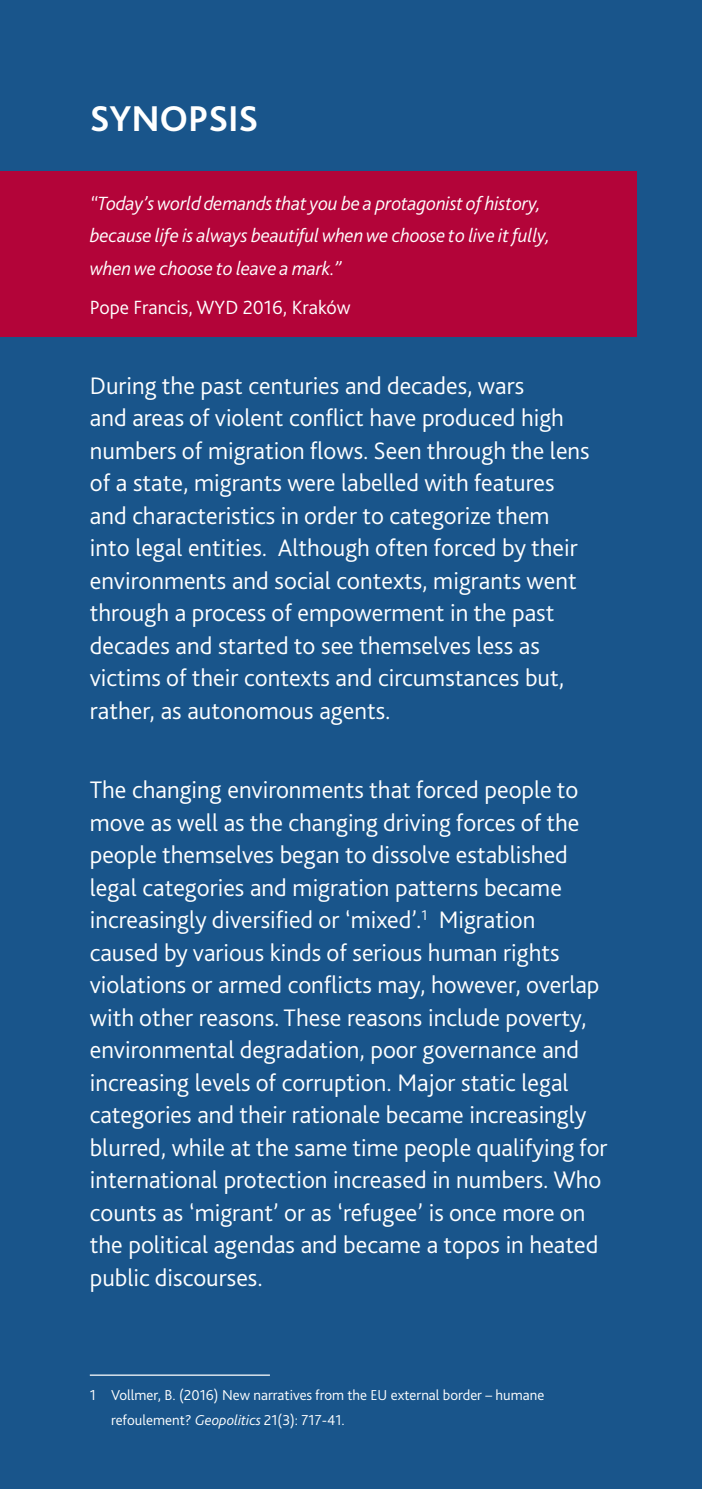
<style>
.page{position:relative;width:702px;height:1489px;background:#fff}
.page>*{position:absolute;margin:0;border:0;box-sizing:border-box;transform-origin:0 0}
.t1{font:700 37.5px "Bliss 2";letter-spacing:-.005em;color:#fff}
.t2{font:300 25px/32.5px "Bliss 2";color:#fff}
.t3{font:italic 300 20px/32.5px "Bliss 2";letter-spacing:-.01em;color:#fff}
.t4{font:300 20px "Bliss 2";color:#fff}
.t5{font:300 15px/25px "Bliss 2";color:#fff}
.s1{font-style:italic}
</style>
<div class="page">
<div style="left:0;top:0;width:702px;height:1488px;background:#19558b"></div>
<div style="left:0;top:171px;width:637px;height:165px;background:#b30439"></div>
<hr style="left:90px;top:1374px;width:180px;height:1px;background:#fff">
<h1 class="t1" style="left:90px;top:95px;width:170px">SYNOPSIS</h1>
<p class="t3" style="left:90px;top:186px;width:462px">“Today’s world demands that you be a protagonist of history, because life is always beautiful when we choose to live it fully, when we choose to leave a mark.”</p>
<p class="t4" style="left:90px;top:295px;width:262px">Pope Francis, WYD 2016, Kraków</p>
<p class="t2" style="left:90px;top:368px;width:501px">During the past centuries and decades, wars<br>and areas of violent conflict have produced high numbers of migration flows. Seen through the lens of a state, migrants were labelled with features and characteristics in order to categorize them into legal entities. Although often forced by their environments and social contexts, migrants went through a process of empowerment in the past decades and started to see themselves less as victims of their contexts and circumstances but, rather, as autonomous agents.</p>
<p class="t2" style="left:90px;top:772px;width:519px">The changing environments that forced people to move as well as the changing driving forces of the people themselves began to dissolve established legal categories and migration patterns became increasingly diversified or ‘mixed’.<sup>1</sup> Migration caused by various kinds of serious human rights violations or armed conflicts may, however, overlap with other reasons. These reasons include poverty, environmental degradation, poor governance and increasing levels of corruption. Major static legal categories and their rationale became increasingly blurred, while at the same time people qualifying for international protection increased in numbers. Who counts as ‘migrant’ or as ‘refugee’ is once more on the political agendas and became a topos in heated public discourses.</p>
<p class="t5" style="left:111px;top:1382px;width:435px;text-indent:-21px">1 Vollmer, B. (2016) New narratives from the EU external border – humane refoulement? <span class="s1">Geopolitics</span> 21(3): 717-41.</p>
</div>
